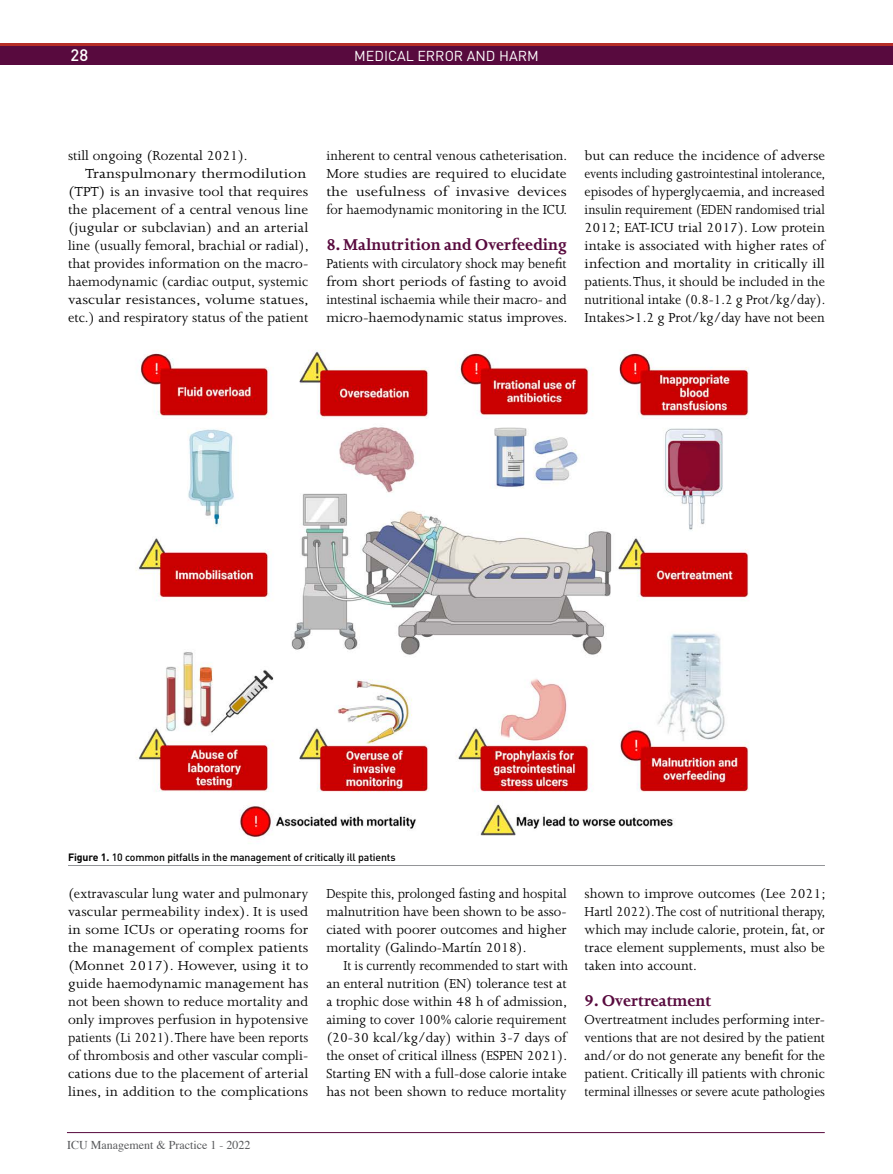
<style>
.page{position:relative;width:893px;height:1174px;background:#fff}
.page>*{position:absolute;margin:0;border:0;box-sizing:border-box;transform-origin:0 0}
.t1{font:700 18px "Joanna";color:#580a3e}
.t2{font:500 16.5px "DIN Pro";color:#fff}
.t3{font:15px/18px "Joanna";letter-spacing:.005em;color:#000;text-align:justify}
.t4{font:15px/18px "Joanna";letter-spacing:.005em;color:#000;text-align:justify;scale:.93 1}
.t5{font:15px/18px "Joanna";letter-spacing:.005em;color:#000;text-align:justify;scale:.96 1}
.t6{font:15px/18px "Joanna";letter-spacing:.005em;color:#000;text-align:justify;scale:.95 1}
.t7{font:15px "Joanna";letter-spacing:.005em;color:#000;scale:1.05 1}
.t8{font:15px "Joanna";letter-spacing:.005em;color:#000;scale:1.12 1}
.t9{font:15px "Joanna";letter-spacing:.005em;color:#000;scale:1.07 1}
.t10{font:15px "Joanna";letter-spacing:.005em;color:#000;scale:1.15 1}
.t11{font:14.25px "DIN";color:#fff}
.t12{font:12px "Times";color:#58595b}
.t13{font:500 10.5px "DIN Pro";letter-spacing:-.01em;color:#000}
.s1{font-weight:700}
</style>
<div class="page">
<div style="left:0;top:46px;width:893px;height:19px;background:#580a3e"></div>
<hr style="left:0;top:44px;width:893px;height:2px;background:#b62d27">
<hr style="left:67px;top:1132px;width:758px;height:1px;background:#580a3e">
<img style="left:136px;top:350px;width:613px;height:490px">
<hr style="left:68px;top:865px;width:757px;height:1px;background:#939598">
<p class="t2" style="left:71px;top:44px;width:19px">28</p>
<p class="t11" style="left:354px;top:47px;width:186px">MEDICAL ERROR AND HARM</p>
<p class="t3" style="left:68px;top:147px;width:181px">still ongoing (Rozental 2021).</p>
<p class="t10" style="left:85px;top:166px;width:194px">Transpulmonary thermodilution</p>
<p class="t9" style="left:68px;top:184px;width:226px">(TPT) is an invasive tool that requires</p>
<p class="t7" style="left:68px;top:202px;width:230px">the placement of a central venous line</p>
<p class="t7" style="left:68px;top:220px;width:230px">(jugular or subclavian) and an arterial</p>
<p class="t3" style="left:68px;top:237px;width:242px">line (usually femoral, brachial or radial),</p>
<p class="t3" style="left:68px;top:255px;width:242px">that provides information on the macro-</p>
<p class="t3" style="left:68px;top:273px;width:242px">haemodynamic (cardiac output, systemic</p>
<p class="t8" style="left:68px;top:292px;width:217px">vascular resistances, volume statues,</p>
<p class="t3" style="left:68px;top:309px;width:242px">etc.) and respiratory status of the patient</p>
<p class="t3" style="left:326px;top:147px;width:242px">inherent to central venous catheterisation.<br>More studies are required to elucidate the usefulness of invasive devices for haemodynamic monitoring in the ICU.</p>
<p class="t1" style="left:326px;top:235px;width:242px">8. Malnutrition and Overfeeding</p>
<p class="t5" style="left:326px;top:255px;width:252px">Patients with circulatory shock may benefit from short periods of fasting to avoid intestinal ischaemia while their macro- and micro-haemodynamic status improves.</p>
<p class="t3" style="left:585px;top:147px;width:242px">but can reduce the incidence of adverse events including gastrointestinal intolerance, episodes of hyperglycaemia, and increased insulin requirement (EDEN randomised trial 2012; EAT-ICU trial 2017). Low protein intake is associated with higher rates of infection and mortality in critically ill patients. Thus, it should be included in the nutritional intake (0.8-1.2 g Prot/kg/day).<br>Intakes&gt;1.2 g Prot/kg/day have not been</p>
<p class="t13" style="left:68px;top:850px;width:329px"><span class="s1">Figure 1.</span> 10 common pitfalls in the management of critically ill patients</p>
<p class="t3" style="left:68px;top:885px;width:242px">(extravascular lung water and pulmonary vascular permeability index). It is used in some ICUs or operating rooms for the management of complex patients (Monnet 2017). However, using it to guide haemodynamic management has not been shown to reduce mortality and only improves perfusion in hypotensive patients (Li 2021). There have been reports of thrombosis and other vascular compli&shy;cations due to the placement of arterial lines, in addition to the complications</p>
<p class="t12" style="left:67px;top:1134px;width:185px">ICU Management &amp; Practice 1 - 2022</p>
<p class="t6" style="left:326px;top:885px;width:254px">Despite this, prolonged fasting and hospital malnutrition have been shown to be asso&shy;ciated with poorer outcomes and higher mortality (Galindo-Martín 2018).</p>
<p class="t4" style="left:326px;top:957px;width:261px;text-indent:17px">It is currently recommended to start with an enteral nutrition (EN) tolerance test at a trophic dose within 48 h of admission, aiming to cover 100% calorie requirement (20-30 kcal/kg/day) within 3-7 days of the onset of critical illness (ESPEN 2021).<br>Starting EN with a full-dose calorie intake has not been shown to reduce mortality</p>
<p class="t3" style="left:585px;top:885px;width:242px">shown to improve outcomes (Lee 2021; Hartl 2022). The cost of nutritional therapy, which may include calorie, protein, fat, or trace element supplements, must also be taken into account.</p>
<p class="t1" style="left:585px;top:991px;width:128px">9. Overtreatment</p>
<p class="t3" style="left:585px;top:1011px;width:242px">Overtreatment includes performing inter&shy;ventions that are not desired by the patient and/or do not generate any benefit for the patient. Critically ill patients with chronic terminal illnesses or severe acute pathologies</p>
</div>
